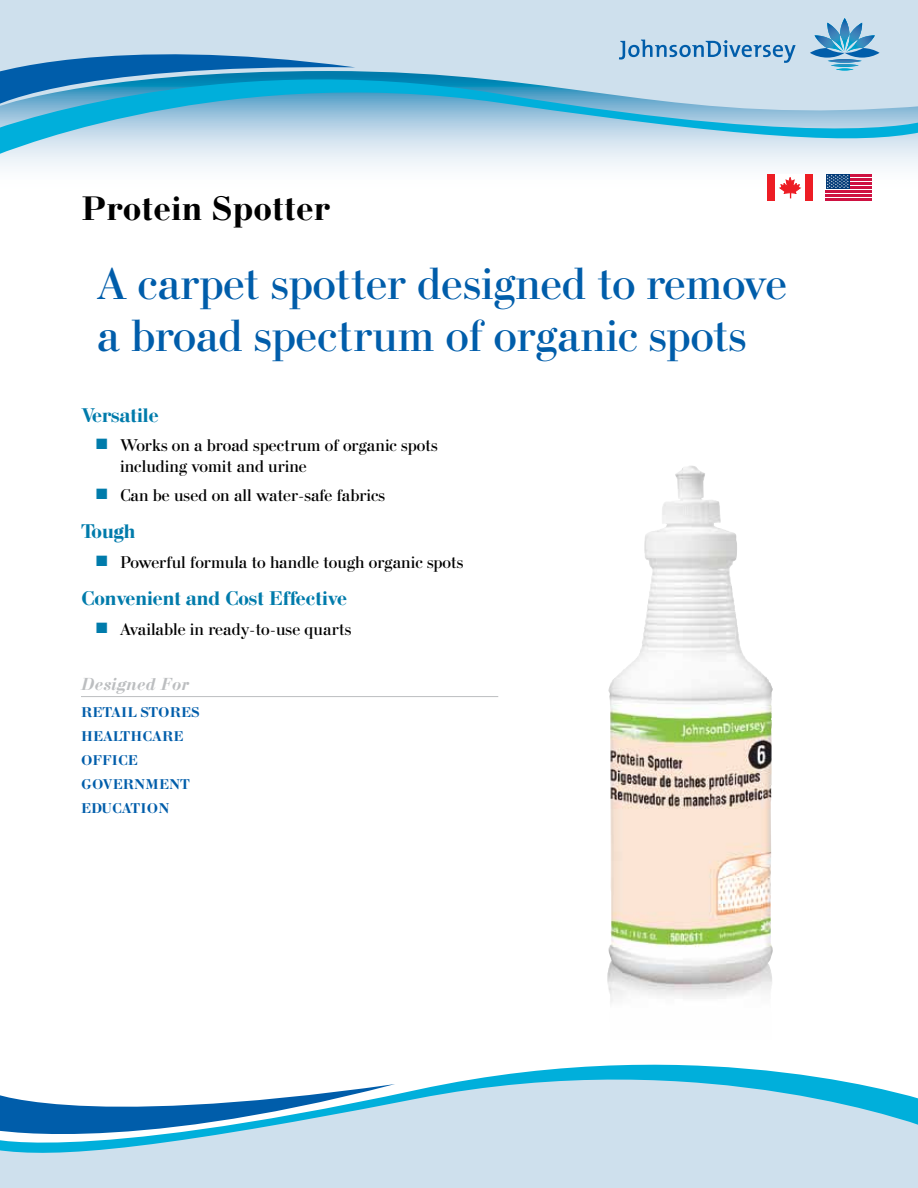
<style>
.page{position:relative;width:918px;height:1188px;background:#fff}
.page>*{position:absolute;margin:0;border:0;box-sizing:border-box;transform-origin:0 0}
.t1{font:48px/51.6px "Bodoni";color:#005daa}
.t2{font:700 36px "Bodoni";letter-spacing:.02em;color:#000}
.t3{font:700 21px "Bodoni";color:#007bab}
.t4{font:18px/21.6px "Bodoni";color:#000}
.t5{font:italic 700 18px "Bodoni";color:#bcbec0}
.t6{font:700 15px/24px "Bodoni";letter-spacing:.01em;color:#005daa}
.s1{color:#007bab}
</style>
<div class="page">
<div style="left:0;top:0;width:918px;height:121px;background:#cee0ed"></div>
<svg style="left:0;top:160px;width:918px;height:41px"></svg>
<svg style="left:0;top:54px;width:918px;height:106px"></svg>
<svg style="left:619px;top:40px;width:177px;height:23px"></svg>
<svg style="left:828px;top:59px;width:34px;height:11px"></svg>
<svg style="left:815px;top:18px;width:60px;height:33px"></svg>
<svg style="left:810px;top:48px;width:35px;height:10px"></svg>
<svg style="left:845px;top:48px;width:35px;height:10px"></svg>
<div style="left:0;top:1178px;width:918px;height:10px;background:#cee0ed"></div>
<svg style="left:0;top:1064px;width:918px;height:114px;background:#b7dcec"></svg>
<svg style="left:0;top:1064px;width:395px;height:102px"></svg>
<div style="left:826px;top:174px;width:46px;height:27px;background:linear-gradient(to right,#ce1141,#ce1141)"></div>
<hr style="left:848px;top:178px;width:24px;height:3px;background:#ce1141">
<hr style="left:848px;top:182px;width:24px;height:3px;background:#ce1141">
<hr style="left:848px;top:187px;width:24px;height:2px;background:#ce1141">
<hr style="left:848px;top:174px;width:24px;height:2px;background:#ce1141">
<div style="left:826px;top:174px;width:23px;height:15px;background:#003976"></div>
<hr style="left:826px;top:191px;width:46px;height:2px;background:#ce1141">
<hr style="left:826px;top:195px;width:46px;height:2px;background:#ce1141">
<hr style="left:826px;top:199px;width:46px;height:2px;background:#ce1141">
<svg style="left:827px;top:175px;width:22px;height:13px"></svg>
<div style="left:767px;top:174px;width:46px;height:27px;background:#ed1d24"></div>
<div style="left:776px;top:174px;width:29px;height:27px;background:#fff"></div>
<svg style="left:780px;top:177px;width:20px;height:21px"></svg>
<hr style="left:81px;top:696px;width:417px;height:1px;background:#bcbec0">
<img style="left:607px;top:466px;width:166px;height:537px">
<h2 class="t2" style="left:81px;top:186px;width:250px">Protein Spotter</h2>
<h1 class="t1" style="left:97px;top:258px;width:691px">A carpet spotter designed to remove a broad spectrum of organic spots</h1>
<p class="t3" style="left:81px;top:403px;width:79px">Versatile</p>
<p class="t4" style="left:120px;top:434px;width:319px;text-indent:-24px"><span class="s1">■</span> Works on a broad spectrum of organic spots including vomit and urine</p>
<p class="t4" style="left:96px;top:484px;width:291px"><span class="s1">■</span> Can be used on all water-safe fabrics</p>
<p class="t3" style="left:81px;top:518px;width:56px">Tough</p>
<p class="t4" style="left:96px;top:551px;width:369px"><span class="s1">■</span> Powerful formula to handle tough organic spots</p>
<p class="t3" style="left:81px;top:585px;width:267px">Convenient and Cost Effective</p>
<p class="t4" style="left:96px;top:618px;width:257px"><span class="s1">■</span> Available in ready-to-use quarts</p>
<p class="t5" style="left:81px;top:673px;width:109px">Designed For</p>
<p class="t6" style="left:81px;top:700px;width:120px">retail stores healthcare<br>Office<br>Government<br>Education</p>
</div>
